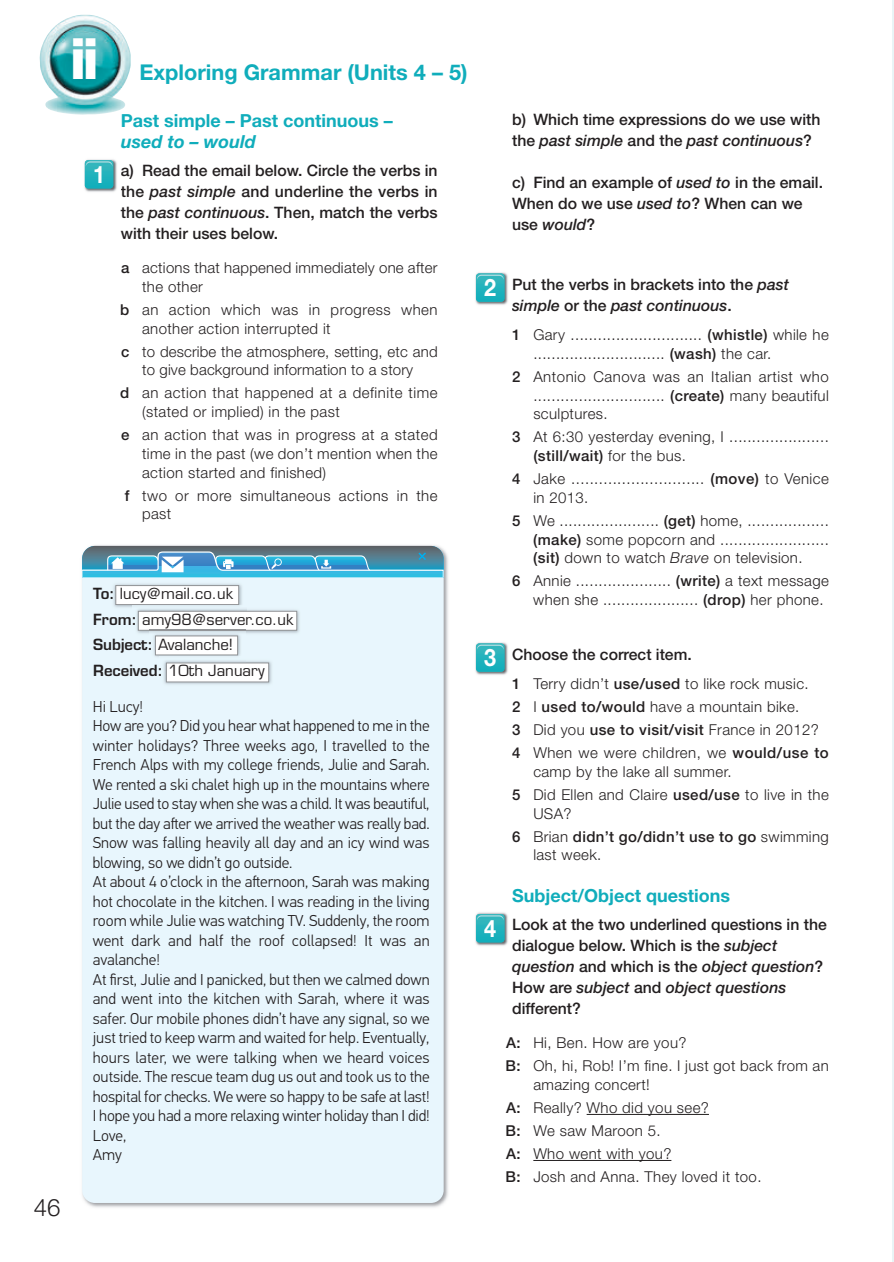
<style>
.page{position:relative;width:894px;height:1262px;background:#fff}
.page>*{position:absolute;margin:0;border:0;box-sizing:border-box;transform-origin:0 0}
.t1{font:900 57px "Helvetica Neue LT Std";color:#fff;scale:.85 1}
.t2{font:700 24px "Helvetica Neue LT Std";color:#fff;scale:.9 1}
.t3{font:300 24px "Helvetica Neue LT Std";color:#231f20}
.t4{font:700 21.75px "Helvetica Neue LT Std";color:#10adbb}
.t5{font:700 18px "Helvetica Neue LT Std";color:#10adbb}
.t6{font:italic 700 18px "Helvetica Neue LT Std";color:#10adbb}
.t7{font:300 15.75px/19.5px "PF Din Text Universal";color:#231f20}
.t8{font:500 15.75px/21px "Helvetica Neue LT Std";color:#231f20}
.t9{font:300 15px/18.8px "Helvetica Neue LT Std";letter-spacing:.025em;color:#231f20}
.t10{font:15px/25.5px "Eurostile LT Std";color:#231f20}
.t11{font:500 15px/23px "Helvetica Neue LT Std";letter-spacing:.025em;color:#231f20}
.s1{font-style:italic}
.s2{font-weight:500}
.s3{font-weight:600}
.s4{font-weight:300}
</style>
<div class="page">
<img style="left:40px;top:15px;width:91px;height:100px">
<hr style="left:893px;top:0;width:1px;height:1261px;background:#e9f4f6">
<img style="left:84px;top:159px;width:33px;height:33px">
<svg style="left:85px;top:160px;width:28px;height:28px"></svg>
<img style="left:86px;top:161px;width:26px;height:6px">
<img style="left:475px;top:272px;width:33px;height:33px">
<svg style="left:476px;top:273px;width:28px;height:29px"></svg>
<img style="left:477px;top:274px;width:27px;height:6px">
<img style="left:475px;top:642px;width:33px;height:33px">
<svg style="left:476px;top:643px;width:28px;height:28px"></svg>
<img style="left:477px;top:644px;width:27px;height:6px">
<hr style="left:587px;top:1113px;width:122px;height:1px;background:#231f20">
<hr style="left:533px;top:1159px;width:138px;height:1px;background:#231f20">
<img style="left:475px;top:912px;width:33px;height:34px">
<svg style="left:476px;top:914px;width:28px;height:28px"></svg>
<img style="left:477px;top:915px;width:27px;height:5px">
<img style="left:82px;top:545px;width:366px;height:663px">
<div style="left:82px;top:546px;width:362px;height:656px;background:#e8f6fd;border-radius:13px"></div>
<svg style="left:82px;top:546px;width:362px;height:29px;background:#599cb8"></svg>
<img style="left:113px;top:584px;width:129px;height:23px">
<div style="left:116px;top:586px;width:122px;height:18px;background:#fff"></div>
<div style="left:115px;top:585px;width:124px;height:20px;border:1px solid #939598"></div>
<img style="left:137px;top:609px;width:163px;height:24px">
<img style="left:132px;top:605px;width:114px;height:7px">
<div style="left:139px;top:611px;width:157px;height:19px;background:#fff"></div>
<div style="left:138px;top:611px;width:159px;height:19px;border:1px solid #939598"></div>
<img style="left:149px;top:630px;width:96px;height:27px">
<img style="left:149px;top:629px;width:96px;height:1px">
<div style="left:156px;top:636px;width:81px;height:18px;background:#fff"></div>
<div style="left:155px;top:635px;width:83px;height:20px;border:1px solid #939598"></div>
<img style="left:164px;top:660px;width:108px;height:24px">
<img style="left:160px;top:656px;width:85px;height:6px">
<div style="left:167px;top:663px;width:101px;height:18px;background:#fff"></div>
<div style="left:166px;top:662px;width:103px;height:20px;border:1px solid #939598"></div>
<h1 class="t1" style="left:70px;top:26px;width:35px">ii</h1>
<h2 class="t2" style="left:93px;top:160px;width:15px">1</h2>
<h3 class="t4" style="left:139px;top:60px;width:330px">Exploring Grammar (Units 4 – 5)</h3>
<p class="t5" style="left:121px;top:110px;width:273px">Past simple – Past continuous –</p>
<p class="t6" style="left:121px;top:131px;width:137px">used to – would</p>
<p class="t8" style="left:121px;top:162px;width:318px;text-align:justify">a) Read the email below. Circle the verbs in the <span class="s1">past simple</span> and underline the verbs in the <span class="s1">past continuous</span>. Then, match the verbs with their uses below.</p>
<p class="t9" style="left:142px;top:260px;width:297px;text-indent:-21px"><span class="s2">a</span> actions that happened immediately one after the other</p>
<p class="t9" style="left:142px;top:301px;width:297px;text-indent:-22px"><span class="s2">b</span> an action which was in progress when another action interrupted it</p>
<p class="t9" style="left:121px;top:343px;width:318px;text-align:center"><span class="s2">c</span> to describe the atmosphere, setting, etc and to give background information to a story</p>
<p class="t9" style="left:142px;top:385px;width:297px;text-indent:-22px"><span class="s2">d</span> an action that happened at a definite time (stated or implied) in the past</p>
<p class="t9" style="left:142px;top:427px;width:297px;text-align:justify;text-indent:-21px"><span class="s2">e</span> an action that was in progress at a stated time in the past (we don’t mention when the action started and finished)</p>
<p class="t9" style="left:142px;top:487px;width:297px;text-indent:-17px"><span class="s2">f</span> two or more simultaneous actions in the past</p>
<h2 class="t3" style="left:34px;top:1198px;width:28px">46</h2>
<p class="t10" style="left:93px;top:581px;width:202px"><span class="s3">To:</span> lucy@mail.co.uk<br><span class="s3">From:</span> amy98@server.co.uk<br><span class="s3">Subject:</span> Avalanche!<br><span class="s3">Received:</span> 10th January</p>
<p class="t7" style="left:93px;top:697px;width:338px">Hi Lucy!<br>How are you? Did you hear what happened to me in the winter holidays? Three weeks ago, I travelled to the French Alps with my college friends, Julie and Sarah.<br>We rented a ski chalet high up in the mountains where Julie used to stay when she was a child. It was beautiful, but the day aſter we arrived the weather was really bad.<br>Snow was falling heavily all day and an icy wind was blowing, so we didn’t go outside.<br>At about 4 o’clock in the aſternoon, Sarah was making hot chocolate in the kitchen. I was reading in the living room while Julie was watching TV. Suddenly, the room went dark and half the roof collapsed! It was an avalanche!<br>At first, Julie and I panicked, but then we calmed down and went into the kitchen with Sarah, where it was safer. Our mobile phones didn’t have any signal, so we just tried to keep warm and waited for help. Eventually, hours later, we were talking when we heard voices outside. The rescue team dug us out and took us to the hospital for checks. We were so happy to be safe at last!<br>I hope you had a more relaxing winter holiday than I did!<br>Love,<br>Amy</p>
<p class="t8" style="left:512px;top:111px;width:310px">b) Which time expressions do we use with the <span class="s1">past simple</span> and the <span class="s1">past continuous</span>?</p>
<p class="t8" style="left:512px;top:174px;width:312px">c) Find an example of <span class="s1">used to</span> in the email.<br>When do we use <span class="s1">used to</span>? When can we use <span class="s1">would</span>?</p>
<h2 class="t2" style="left:484px;top:274px;width:15px">2</h2>
<p class="t8" style="left:512px;top:275px;width:278px">Put the verbs in brackets into the <span class="s1">past simple</span> or the <span class="s1">past continuous</span>.</p>
<p class="t9" style="left:533px;top:327px;width:297px;text-indent:-21px"><span class="s2">1</span> Gary ............................. <span class="s2">(whistle)</span> while he ............................. <span class="s2">(wash)</span> the car.</p>
<p class="t9" style="left:533px;top:368px;width:297px;text-align:justify;text-indent:-21px"><span class="s2">2</span> Antonio Canova was an Italian artist who ............................. <span class="s2">(create)</span> many beautiful sculptures.</p>
<p class="t9" style="left:533px;top:429px;width:297px;text-indent:-21px"><span class="s2">3</span> At 6:30 yesterday evening, I ...................... <span class="s2">(still/wait)</span> for the bus.</p>
<p class="t9" style="left:533px;top:471px;width:297px;text-indent:-21px"><span class="s2">4</span> Jake ............................. <span class="s2">(move)</span> to Venice in 2013.</p>
<p class="t9" style="left:533px;top:512px;width:297px;text-align:justify;text-indent:-21px"><span class="s2">5</span> We ...................... <span class="s2">(get)</span> home, .................. <span class="s2">(make)</span> some popcorn and ........................ <span class="s2">(sit)</span> down to watch <span class="s1">Brave</span> on television.</p>
<p class="t9" style="left:533px;top:573px;width:297px;text-indent:-21px"><span class="s2">6</span> Annie ..................... <span class="s2">(write)</span> a text message when she ..................... <span class="s2">(drop)</span> her phone.</p>
<h2 class="t2" style="left:484px;top:643px;width:15px">3</h2>
<p class="t8" style="left:512px;top:645px;width:181px">Choose the correct item.</p>
<p class="t9" style="left:512px;top:673px;width:318px;line-height:23px"><span class="s2">1</span> Terry didn’t <span class="s2">use/used</span> to like rock music.<br><span class="s2">2</span> I <span class="s2">used to/would</span> have a mountain bike.<br><span class="s2">3</span> Did you <span class="s2">use to visit/visit</span> France in 2012?<br><span class="s2">4</span> When we were children, we <span class="s2">would/use to</span></p>
<p class="t9" style="left:512px;top:761px;width:318px;line-height:23px;text-indent:21px">camp by the lake all summer.<br><span class="s2">5</span> Did Ellen and Claire <span class="s2">used/use</span> to live in the</p>
<p class="t11" style="left:512px;top:803px;width:318px;text-indent:21px"><span class="s4">USA?<br></span>6 <span class="s4">Brian</span> didn’t go/didn’t use to go <span class="s4">swimming</span></p>
<p class="t9" style="left:533px;top:847px;width:70px">last week.</p>
<h2 class="t2" style="left:484px;top:914px;width:15px">4</h2>
<p class="t5" style="left:512px;top:885px;width:220px">Subject/Object questions</p>
<p class="t8" style="left:512px;top:915px;width:316px">Look at the two underlined questions in the dialogue below. Which is the <span class="s1">subject question</span> and which is the <span class="s1">object question</span>?<br>How are <span class="s1">subject</span> and <span class="s1">object questions </span>different?</p>
<p class="t9" style="left:505px;top:1032px;width:325px;line-height:23px"><span class="s2">A:</span> Hi, Ben. How are you?<br><span class="s2">B:</span> Oh, hi, Rob! I’m fine. I just got back from an</p>
<p class="t9" style="left:505px;top:1074px;width:258px;line-height:23px;text-indent:28px">amazing concert!<br><span class="s2">A:</span> Really? Who did you see?<br><span class="s2">B:</span> We saw Maroon 5.<br><span class="s2">A:</span> Who went with you?<br><span class="s2">B:</span> Josh and Anna. They loved it too.</p>
</div>
